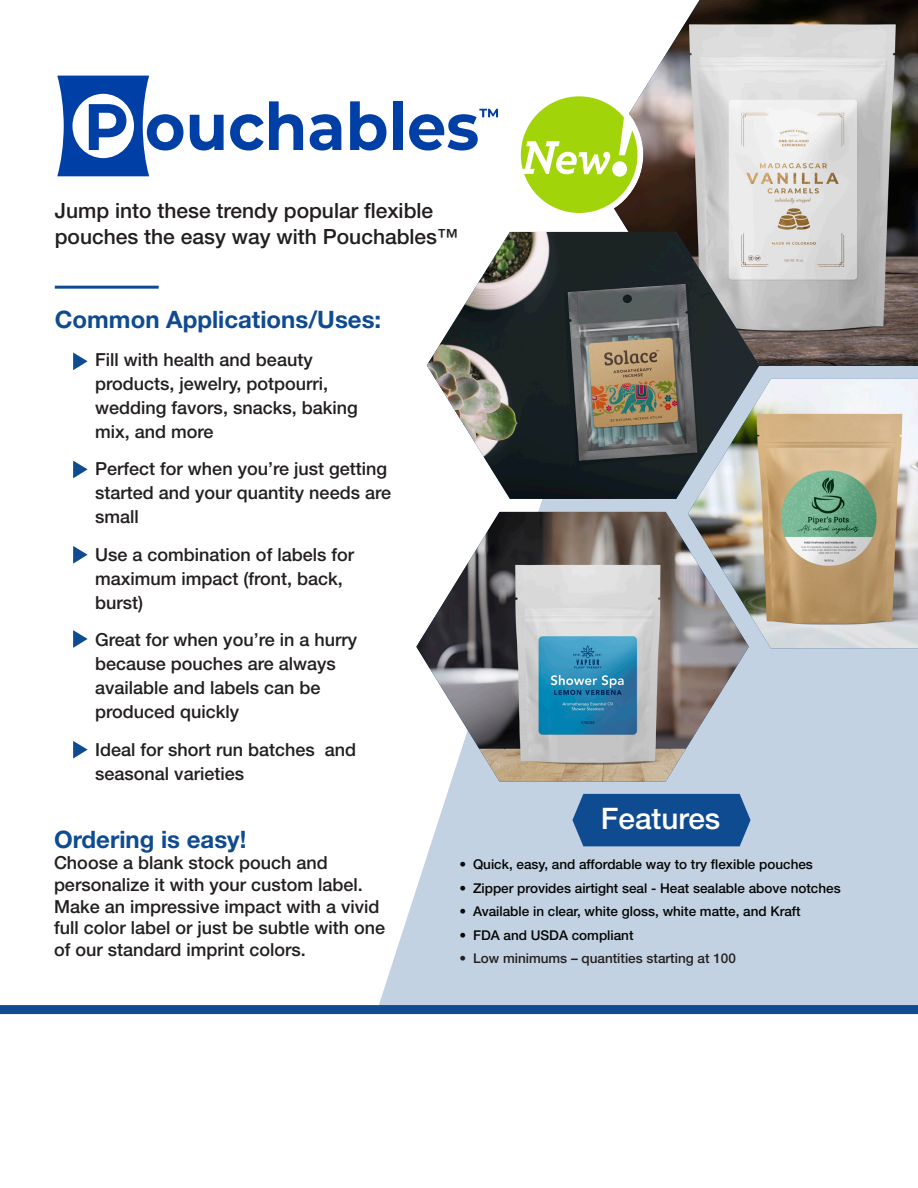
<style>
.page{position:relative;width:918px;height:1188px;background:#fff}
.page>*{position:absolute;margin:0;border:0;box-sizing:border-box;transform-origin:0 0}
.t1{font:500 29.7px "Helvetica Neue LT Std";color:#fff}
.t2{font:700 24px "Helvetica Neue LT Std";color:#0f4b91}
.t3{font:500 21px/25.2px "Helvetica Neue LT Std";color:#231f20}
.t4{font:500 18px/24px "Helvetica Neue LT Std";color:#231f20}
.t5{font:500 13.5px "Helvetica Neue LT Std";color:#040503}
.t6{font:500 13.5px "Helvetica Neue LT Std";color:#231f20}
</style>
<div class="page">
<svg style="left:379px;top:108px;width:539px;height:897px;fill:#c3d2e3"></svg>
<div style="left:0;top:1005px;width:918px;height:9px;background:#0f4b91"></div>
<hr style="left:55px;top:286px;width:104px;height:3px;background:#0f4b91">
<img style="left:688px;top:379px;width:230px;height:270px">
<img style="left:416px;top:512px;width:333px;height:270px">
<img style="left:592px;top:0;width:326px;height:366px">
<img style="left:427px;top:232px;width:332px;height:267px">
<svg style="left:572px;top:794px;width:179px;height:52px;background:#1a5396"></svg>
<svg style="left:73px;top:353px;width:15px;height:17px"></svg>
<svg style="left:73px;top:461px;width:15px;height:17px"></svg>
<svg style="left:73px;top:546px;width:15px;height:18px"></svg>
<svg style="left:73px;top:630px;width:15px;height:18px"></svg>
<svg style="left:73px;top:741px;width:15px;height:18px"></svg>
<svg style="left:57px;top:76px;width:127px;height:100px"></svg>
<svg style="left:190px;top:115px;width:34px;height:36px"></svg>
<svg style="left:230px;top:101px;width:73px;height:50px"></svg>
<svg style="left:310px;top:114px;width:31px;height:37px"></svg>
<svg style="left:350px;top:101px;width:36px;height:50px"></svg>
<div style="left:393px;top:101px;width:10px;height:49px;background:#0040a6"></div>
<svg style="left:409px;top:109px;width:89px;height:42px"></svg>
<div style="left:515px;top:91px;width:128px;height:128px;background:#fff;border-radius:50%"></div>
<svg style="left:520px;top:96px;width:119px;height:117px"></svg>
<p class="t3" style="left:55px;top:198px;width:405px">Jump into these trendy popular flexible pouches the easy way with Pouchables™</p>
<p class="t2" style="left:55px;top:305px;width:328px">Common Applications/Uses:</p>
<p class="t4" style="left:95px;top:347px;width:264px">Fill with health and beauty products, jewelry, potpourri, wedding favors, snacks, baking mix, and more</p>
<p class="t4" style="left:95px;top:457px;width:297px">Perfect for when you’re just getting started and your quantity needs are small</p>
<p class="t4" style="left:95px;top:542px;width:260px">Use a combination of labels for maximum impact (front, back, burst)</p>
<p class="t4" style="left:95px;top:628px;width:263px">Great for when you’re in a hurry because pouches are always available and labels can be produced quickly</p>
<p class="t4" style="left:95px;top:737px;width:262px">Ideal for short run batches and seasonal varieties</p>
<p class="t2" style="left:54px;top:824px;width:194px">Ordering is easy!</p>
<p class="t4" style="left:54px;top:852px;width:333px;line-height:21.6px">Choose a blank stock pouch and personalize it with your custom label.<br>Make an impressive impact with a vivid full color label or just be subtle with one of our standard imprint colors.</p>
<p class="t1" style="left:601px;top:801px;width:121px">Features</p>
<p class="t5" style="left:460px;top:857px;width:355px">• Quick, easy, and affordable way to try flexible pouches</p>
<p class="t5" style="left:460px;top:880px;width:383px">• Zipper provides airtight seal - Heat sealable above notches</p>
<p class="t5" style="left:460px;top:903px;width:343px">• Available in clear, white gloss, white matte, and Kraft</p>
<p class="t5" style="left:460px;top:927px;width:176px">• FDA and USDA compliant</p>
<p class="t6" style="left:460px;top:950px;width:278px">• Low minimums – quantities starting at 100</p>
</div>
